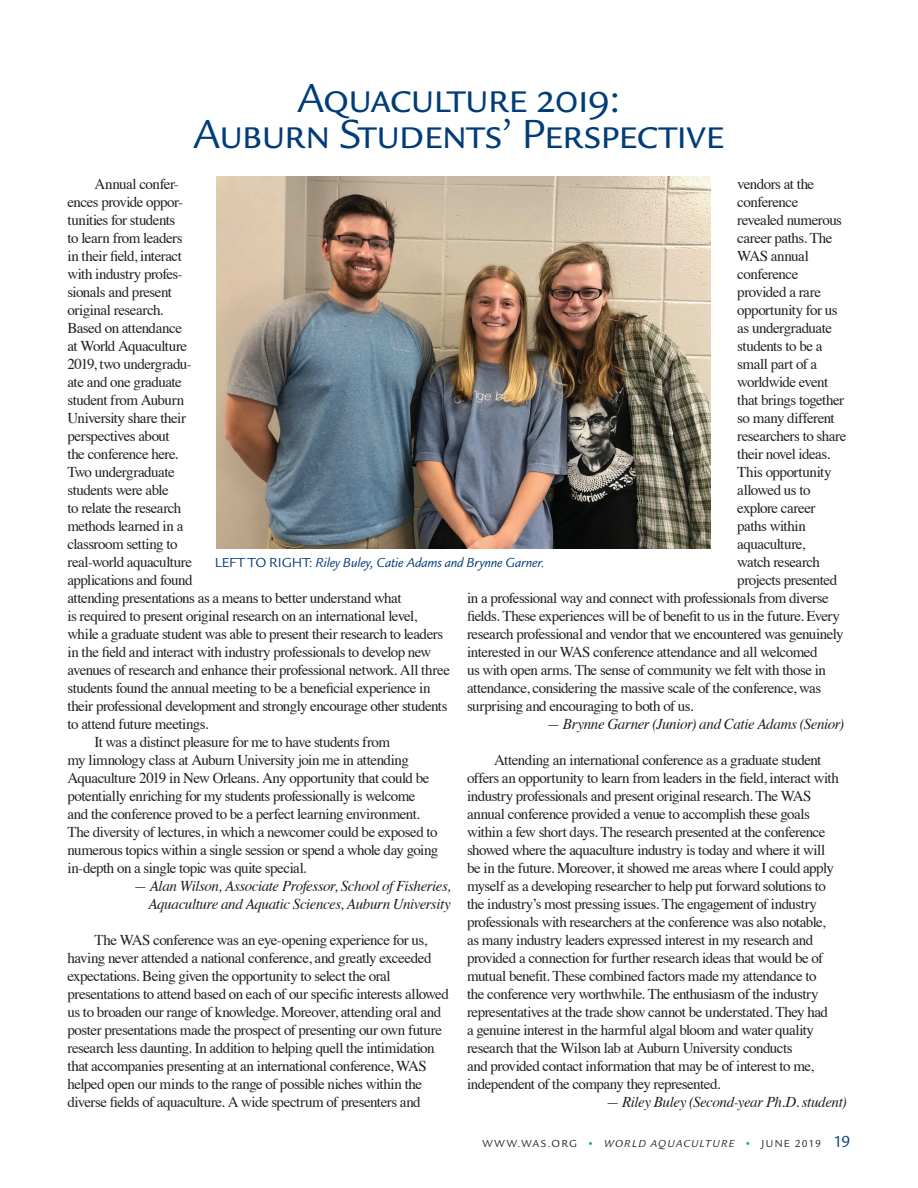
<style>
.page{position:relative;width:918px;height:1188px;background:#fff}
.page>*{position:absolute;margin:0;border:0;box-sizing:border-box;transform-origin:0 0}
.headline{font:42px "Legacy Sans SC";letter-spacing:-.025em;color:#003d78}
.t1{font:15px/18px "Times";letter-spacing:-.035em;color:#231f20}
.t2{font:italic 15px/18px "Times";letter-spacing:-.03em;color:#231f20;text-align:right}
.t3{font:italic 13.5px "Legacy Sans";letter-spacing:-.01em;color:#003d78}
.t4{font:10.5px "Legacy Sans";letter-spacing:.12em;color:#231f20}
.s1{font-style:normal}
.s2{color:#00a9a7}
.s3{font-style:italic}
.s4{font-size:16.5px;color:#003d78}
</style>
<div class="page">
<img style="left:216px;top:176px;width:494px;height:372px">
<p class="headline" style="left:297px;top:73px;width:325px">Aquaculture 2019:</p>
<p class="headline" style="left:193px;top:109px;width:533px">Auburn Students’ Perspective</p>
<p class="t1" style="left:68px;top:174px;width:384px;text-indent:27px">Annual confer-<br>ences provide oppor-<br>tunities for students<br>to learn from leaders<br>in their field, interact<br>with industry profes-<br>sionals and present<br>original research.<br>Based on attendance<br>at World Aquaculture<br>2019, two undergradu-<br>ate and one graduate<br>student from Auburn<br>University share their<br>perspectives about<br>the conference here.<br>Two undergraduate<br>students were able<br>to relate the research<br>methods learned in a<br>classroom setting to<br>real-world aquaculture<br>applications and found<br>attending presentations as a means to better understand what<br>is required to present original research on an international level, while a graduate student was able to present their research to leaders in the field and interact with industry professionals to develop new avenues of research and enhance their professional network. All three students found the annual meeting to be a beneficial experience in their professional development and strongly encourage other students to attend future meetings.</p>
<p class="t1" style="left:68px;top:732px;width:372px;text-indent:27px">It was a distinct pleasure for me to have students from<br>my limnology class at Auburn University join me in attending Aquaculture 2019 in New Orleans. Any opportunity that could be potentially enriching for my students professionally is welcome and the conference proved to be a perfect learning environment.<br>The diversity of lectures, in which a newcomer could be exposed to numerous topics within a single session or spend a whole day going in-depth on a single topic was quite special.</p>
<p class="t2" style="left:134px;top:876px;width:319px">— Alan Wilson, Associate Professor, School of Fisheries,<br>Aquaculture and Aquatic Sciences, Auburn University</p>
<p class="t1" style="left:68px;top:930px;width:383px;text-indent:27px">The WAS conference was an eye-opening experience for us, having never attended a national conference, and greatly exceeded expectations. Being given the opportunity to select the oral presentations to attend based on each of our specific interests allowed us to broaden our range of knowledge. Moreover, attending oral and poster presentations made the prospect of presenting our own future research less daunting. In addition to helping quell the intimidation that accompanies presenting at an international conference, WAS helped open our minds to the range of possible niches within the diverse fields of aquaculture. A wide spectrum of presenters and</p>
<p class="t1" style="left:737px;top:174px;width:78px">vendors at the</p>
<p class="t1" style="left:737px;top:192px;width:63px">conference</p>
<p class="t1" style="left:737px;top:210px;width:106px">revealed numerous</p>
<p class="t1" style="left:737px;top:228px;width:97px">career paths. The</p>
<p class="t1" style="left:737px;top:246px;width:73px">WAS annual</p>
<p class="t1" style="left:737px;top:264px;width:63px">conference</p>
<p class="t1" style="left:737px;top:282px;width:85px">provided a rare</p>
<p class="t1" style="left:737px;top:300px;width:102px">opportunity for us</p>
<p class="t1" style="left:737px;top:318px;width:96px">as undergraduate</p>
<p class="t1" style="left:737px;top:336px;width:87px">students to be a</p>
<p class="t1" style="left:737px;top:354px;width:81px">small part of a</p>
<p class="t1" style="left:737px;top:372px;width:92px">worldwide event</p>
<p class="t1" style="left:737px;top:390px;width:108px">that brings together</p>
<p class="t1" style="left:737px;top:408px;width:99px">so many different</p>
<p class="t1" style="left:737px;top:426px;width:111px">researchers to share</p>
<p class="t1" style="left:737px;top:444px;width:94px">their novel ideas.</p>
<p class="t1" style="left:737px;top:462px;width:96px">This opportunity</p>
<p class="t1" style="left:737px;top:480px;width:75px">allowed us to</p>
<p class="t1" style="left:737px;top:498px;width:80px">explore career</p>
<p class="t1" style="left:737px;top:516px;width:70px">paths within</p>
<p class="t1" style="left:737px;top:534px;width:69px">aquaculture,</p>
<p class="t1" style="left:737px;top:552px;width:84px">watch research</p>
<p class="t1" style="left:737px;top:570px;width:101px">projects presented</p>
<p class="t1" style="left:467px;top:588px;width:363px">in a professional way and connect with professionals from diverse</p>
<p class="t1" style="left:467px;top:606px;width:374px">fields. These experiences will be of benefit to us in the future. Every</p>
<p class="t1" style="left:467px;top:624px;width:378px">research professional and vendor that we encountered was genuinely</p>
<p class="t1" style="left:467px;top:642px;width:352px">interested in our WAS conference attendance and all welcomed</p>
<p class="t1" style="left:467px;top:660px;width:361px">us with open arms. The sense of community we felt with those in</p>
<p class="t1" style="left:467px;top:678px;width:356px">attendance, considering the massive scale of the conference, was</p>
<p class="t1" style="left:467px;top:696px;width:228px">surprising and encouraging to both of us.</p>
<p class="t2" style="left:547px;top:714px;width:299px">— Brynne Garner (Junior) and Catie Adams (Senior)</p>
<p class="t1" style="left:467px;top:750px;width:373px;text-indent:27px">Attending an international conference as a graduate student offers an opportunity to learn from leaders in the field, interact with industry professionals and present original research. The WAS annual conference provided a venue to accomplish these goals within a few short days. The research presented at the conference showed where the aquaculture industry is today and where it will be in the future. Moreover, it showed me areas where I could apply myself as a developing researcher to help put forward solutions to the industry’s most pressing issues. The engagement of industry professionals with researchers at the conference was also notable, as many industry leaders expressed interest in my research and provided a connection for further research ideas that would be of mutual benefit. These combined factors made my attendance to<br>the conference very worthwhile. The enthusiasm of the industry representatives at the trade show cannot be understated. They had<br>a genuine interest in the harmful algal bloom and water quality research that the Wilson lab at Auburn University conducts<br>and provided contact information that may be of interest to me, independent of the company they represented.</p>
<p class="t2" style="left:606px;top:1092px;width:242px">— Riley Buley (Second-year Ph.D. student)</p>
<p class="t3" style="left:215px;top:555px;width:332px"><span class="s1">LEFT TO RIGHT:</span> Riley Buley, Catie Adams and Brynne Garner.</p>
<p class="t4" style="left:482px;top:1137px;width:370px">WWW.WAS.ORG <span class="s2">•</span> <span class="s3">WORLD AQUACULTURE</span> <span class="s2">•</span> JUNE 2019 <span class="s4">19</span></p>
</div>
